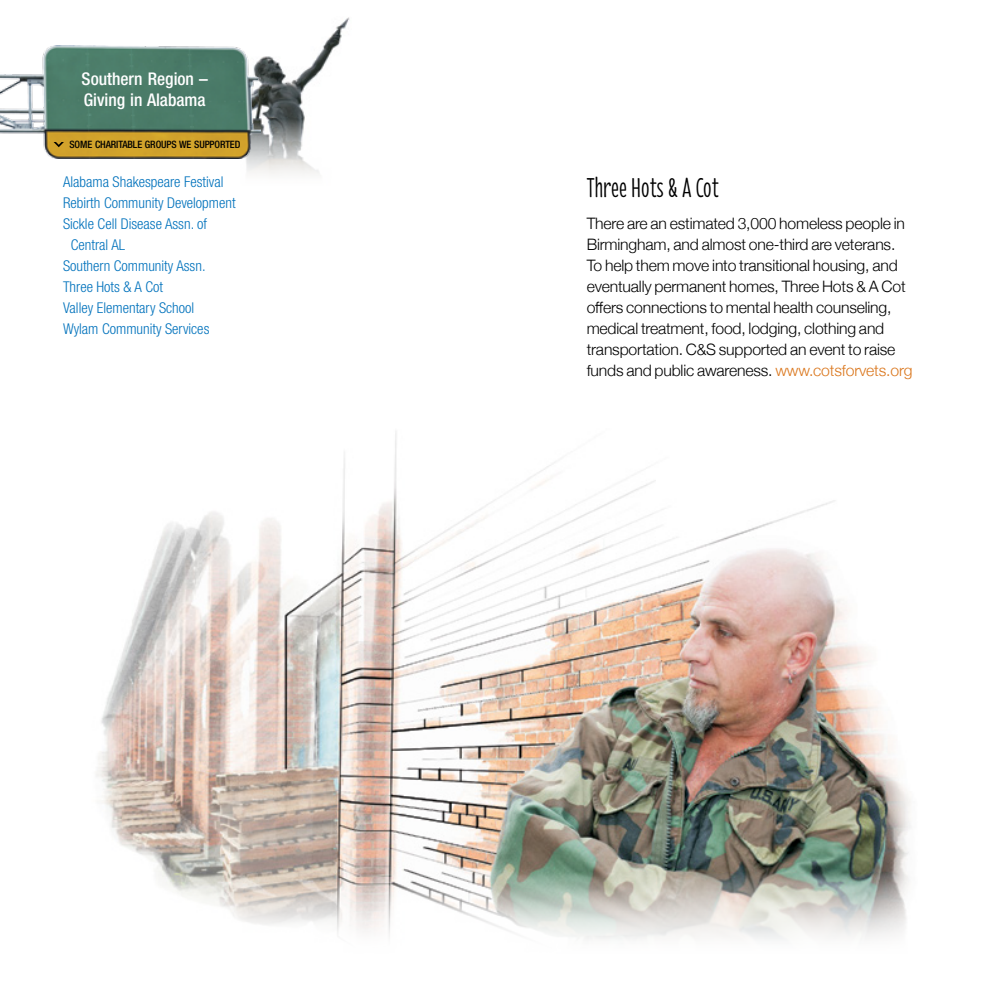
<style>
.page{position:relative;width:1008px;height:1008px;background:#fff}
.page>*{position:absolute;margin:0;border:0;box-sizing:border-box;transform-origin:0 0}
.t1{font:28px "Florence";color:#000}
.t2{font:500 condensed 17.5px/21px "Helvetica Neue";color:#fff}
.t3{font:300 15.75px/21px "Helvetica Neue";letter-spacing:-.01em;color:#000}
.t4{font:300 condensed 14.88px "Helvetica Neue";color:#0072bc}
.t5{font:500 condensed 10.15px "Helvetica Neue";letter-spacing:-.01em;color:#000}
.s1{color:#da761c}
</style>
<div class="page">
<img style="left:241px;top:17px;width:109px;height:157px">
<img style="left:96px;top:431px;width:815px;height:509px">
<img style="left:0;top:46px;width:260px;height:112px">
<svg style="left:54px;top:142px;width:10px;height:5px"></svg>
<p class="t2" style="left:82px;top:68px;width:128px">Southern Region –<br>Giving in Alabama</p>
<p class="t5" style="left:69px;top:138px;width:172px">SOME CHARITABLE GROUPS WE SUPPORTED</p>
<p class="t4" style="left:63px;top:173px;width:162px">Alabama Shakespeare Festival</p>
<p class="t4" style="left:63px;top:194px;width:174px">Rebirth Community Development</p>
<p class="t4" style="left:63px;top:215px;width:146px">Sickle Cell Disease Assn. of</p>
<p class="t4" style="left:71px;top:236px;width:56px">Central AL</p>
<p class="t4" style="left:63px;top:257px;width:144px">Southern Community Assn.</p>
<p class="t4" style="left:63px;top:278px;width:102px">Three Hots &amp; A Cot</p>
<p class="t4" style="left:63px;top:299px;width:133px">Valley Elementary School</p>
<p class="t4" style="left:63px;top:320px;width:148px">Wylam Community Services</p>
<h1 class="t1" style="left:587px;top:165px;width:134px">Three Hots &amp; A Cot</h1>
<p class="t3" style="left:587px;top:212px;width:327px">There are an estimated 3,000 homeless people in Birmingham, and almost one-third are veterans.<br>To help them move into transitional housing, and eventually permanent homes, Three Hots &amp; A Cot offers connections to mental health counseling, medical treatment, food, lodging, clothing and transportation. C&amp;S supported an event to raise funds and public awareness. <span class="s1">www.cotsforvets.org</span></p>
</div>
